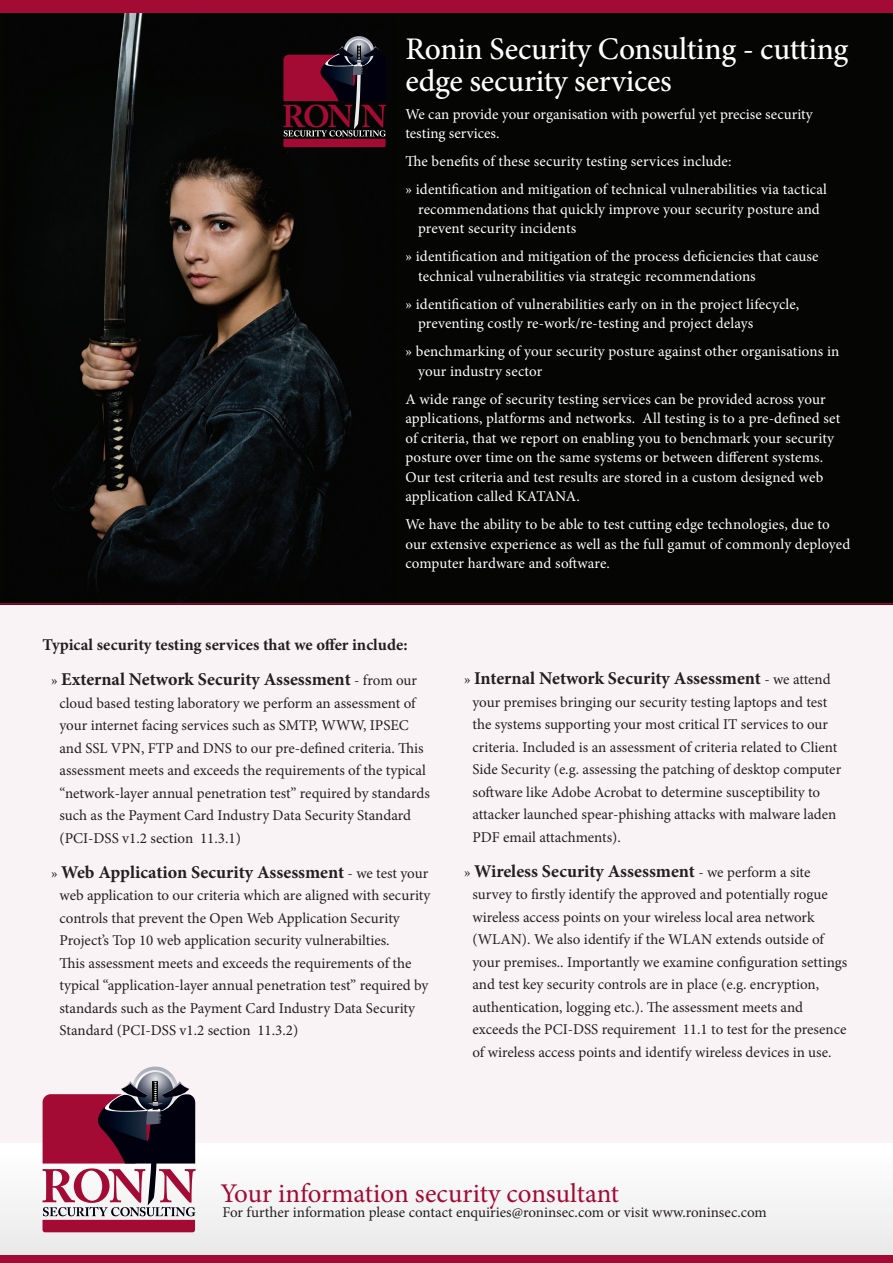
<style>
.page{position:relative;width:893px;height:1263px;background:#fff}
.page>*{position:absolute;margin:0;border:0;box-sizing:border-box;transform-origin:0 0}
.t1{font:500 31.5px/31.5px "Minion Pro";letter-spacing:-.01em;color:#fff}
.Heading_1{font:27px "Minion Pro";color:#a30a34}
.Copy{font:700 18px "Minion Pro";color:#231f20}
.Copy-2{font:700 16.5px "Minion Pro";color:#231f20}
.Copy-3{font:15px/22.5px "Minion Pro";color:#231f20}
.t2{font:15px/19.5px "Minion Pro";letter-spacing:.01em;color:#fff}
.s1{font-weight:400;font-size:15px}
</style>
<div class="page">
<img style="left:0;top:13px;width:893px;height:590px">
<div style="left:0;top:1143px;width:893px;height:112px;background:#f4f4f5"></div>
<div style="left:0;top:604px;width:893px;height:539px;background:#faf3f5"></div>
<div style="left:0;top:1255px;width:893px;height:8px;background:#a30a34"></div>
<svg style="left:344px;top:36px;width:30px;height:31px"></svg>
<div style="left:345px;top:39px;width:27px;height:27px;background:#e7e9ec;border-radius:14px"></div>
<svg style="left:283px;top:40px;width:103px;height:107px;background:#4a1729"></svg>
<div style="left:0;top:0;width:893px;height:13px;background:#a30a34"></div>
<hr style="left:0;top:603px;width:893px;height:2px;background:#a30a34">
<svg style="left:132px;top:1066px;width:46px;height:46px"></svg>
<svg style="left:135px;top:1070px;width:40px;height:41px"></svg>
<svg style="left:43px;top:1072px;width:153px;height:160px"></svg>
<p class="t1" style="left:405px;top:33px;width:444px">Ronin Security Consulting - cutting edge security services</p>
<p class="t2" style="left:405px;top:104px;width:409px">We can provide your organisation with powerful yet precise security testing services.</p>
<p class="t2" style="left:405px;top:152px;width:328px">The benefits of these security testing services include:</p>
<p class="t2" style="left:418px;top:180px;width:410px;text-indent:-13px">» identification and mitigation of technical vulnerabilities via tactical recommendations that quickly improve your security posture and prevent security incidents</p>
<p class="t2" style="left:418px;top:247px;width:402px;text-indent:-13px">» identification and mitigation of the process deficiencies that cause technical vulnerabilities via strategic recommendations</p>
<p class="t2" style="left:418px;top:294px;width:383px;text-indent:-13px">» identification of vulnerabilities early on in the project lifecycle, preventing costly re-work/re-testing and project delays</p>
<p class="t2" style="left:418px;top:342px;width:423px;text-indent:-13px">» benchmarking of your security posture against other organisations in your industry sector</p>
<p class="t2" style="left:405px;top:389px;width:436px">A wide range of security testing services can be provided across your applications, platforms and networks. All testing is to a pre-defined set of criteria, that we report on enabling you to benchmark your security posture over time on the same systems or between different systems.<br>Our test criteria and test results are stored in a custom designed web application called KATANA.</p>
<p class="t2" style="left:405px;top:515px;width:446px">We have the ability to be able to test cutting edge technologies, due to our extensive experience as well as the full gamut of commonly deployed computer hardware and software.</p>
<p class="Copy-2" style="left:43px;top:633px;width:367px">Typical security testing services that we offer include:</p>
<p class="Copy" style="left:51px;top:667px;width:368px"><span class="s1">»</span> External Network Security Assessment <span class="s1">- from our</span></p>
<p class="Copy-3" style="left:60px;top:692px;width:372px">cloud based testing laboratory we perform an assessment of your internet facing services such as SMTP, WWW, IPSEC and SSL VPN, FTP and DNS to our pre-defined criteria. This assessment meets and exceeds the requirements of the typical “network-layer annual penetration test” required by standards such as the Payment Card Industry Data Security Standard (PCI-DSS v1.2 section 11.3.1)</p>
<p class="Copy" style="left:51px;top:859px;width:379px"><span class="s1">»</span> Web Application Security Assessment <span class="s1">- we test your</span></p>
<p class="Copy-3" style="left:60px;top:884px;width:372px">web application to our criteria which are aligned with security controls that prevent the Open Web Application Security Project’s Top 10 web application security vulnerabilties.<br>This assessment meets and exceeds the requirements of the typical “application-layer annual penetration test” required by standards such as the Payment Card Industry Data Security Standard (PCI-DSS v1.2 section 11.3.2)</p>
<p class="Copy" style="left:464px;top:666px;width:368px"><span class="s1">»</span> Internal Network Security Assessment <span class="s1">- we attend</span></p>
<p class="Copy-3" style="left:472px;top:690px;width:370px">your premises bringing our security testing laptops and test the systems supporting your most critical IT services to our criteria. Included is an assessment of criteria related to Client Side Security (e.g. assessing the patching of desktop computer software like Adobe Acrobat to determine susceptibility to attacker launched spear-phishing attacks with malware laden PDF email attachments).</p>
<p class="Copy" style="left:464px;top:858px;width:348px"><span class="s1">»</span> Wireless Security Assessment <span class="s1">- we perform a site</span></p>
<p class="Copy-3" style="left:472px;top:883px;width:376px">survey to firstly identify the approved and potentially rogue wireless access points on your wireless local area network (WLAN). We also identify if the WLAN extends outside of your premises.. Importantly we examine configuration settings and test key security controls are in place (e.g. encryption, authentication, logging etc.). The assessment meets and exceeds the PCI-DSS requirement 11.1 to test for the presence of wireless access points and identify wireless devices in use.</p>
<p class="Heading_1" style="left:220px;top:1175px;width:400px">Your information security consultant</p>
<p class="Copy-3" style="left:223px;top:1201px;width:546px">For further information please contact enquiries@roninsec.com or visit www.roninsec.com</p>
</div>
